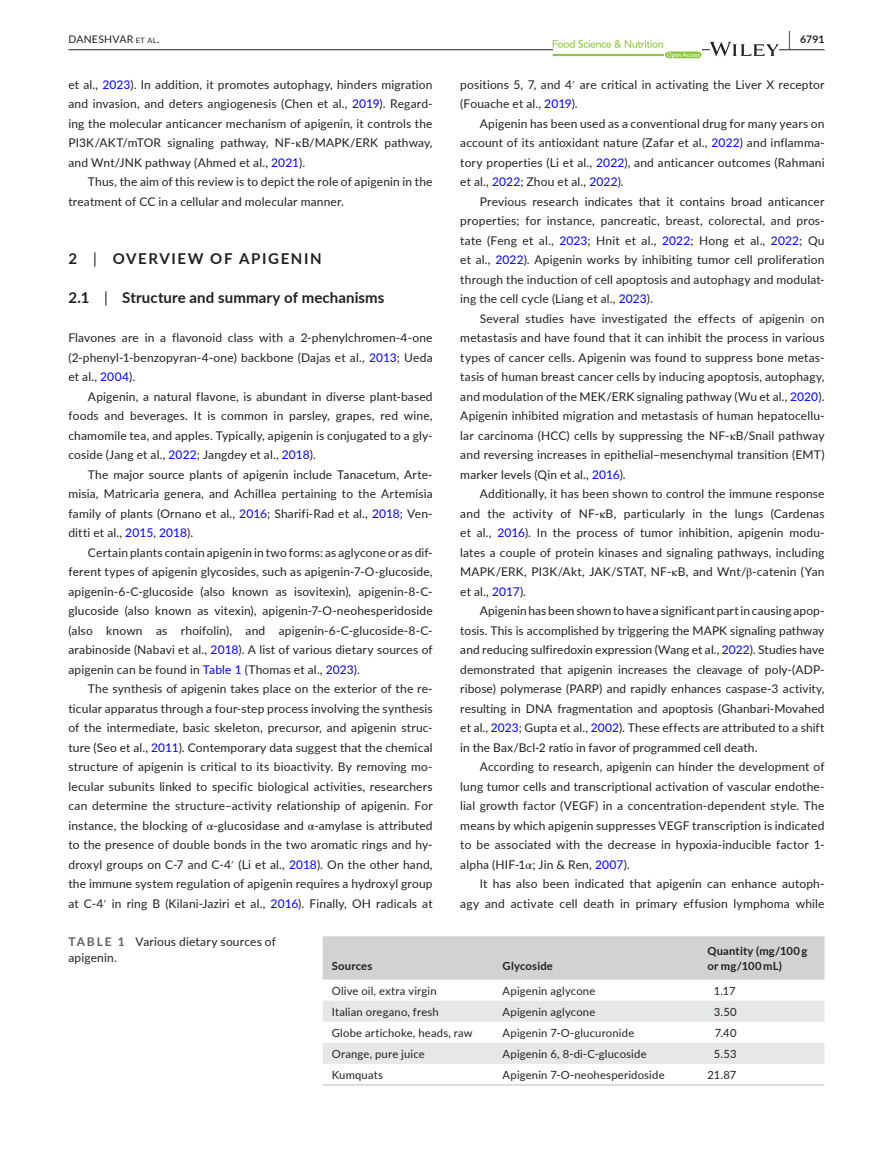
<style>
.page{position:relative;width:893px;height:1174px;background:#fff}
.page>*{position:absolute;margin:0;border:0;box-sizing:border-box;transform-origin:0 0}
.t1{font:700 15px "Lato";letter-spacing:.01em;color:#231f20}
.t2{font:700 15px "Lato";letter-spacing:.11em;color:#231f20}
.t3{font:12px/19.5px "Lato";letter-spacing:.015em;color:#231f20;text-align:justify}
.t4{font:11.25px "Lato";letter-spacing:.015em;color:#231f20}
.t5{font:700 11.25px/15.8px "Lato";letter-spacing:.02em;color:#231f20}
.t6{font:10.5px "Lato";letter-spacing:.02em;color:#231f20}
.t7{font:700 10.5px "Lato";color:#231f20}
.s1{font-size:7.35px}
.s2{font-size:19.5px}
.s3{color:#00f}
.s4{font-family:"STIX"}
.s5{font-weight:400}
.s6{font-weight:700;color:#636366}
</style>
<div class="page">
<hr style="left:68px;top:49px;width:756px;height:1px;background:#231f20">
<svg style="left:553px;top:40px;width:148px;height:18px"></svg>
<svg style="left:710px;top:42px;width:69px;height:14px"></svg>
<div style="left:323px;top:936px;width:501px;height:43px;background:#d1d2d4"></div>
<svg style="left:323px;top:1001px;width:501px;height:62px"></svg>
<hr style="left:323px;top:1084px;width:171px;height:1px;background:#d1d2d4">
<hr style="left:494px;top:1084px;width:204px;height:1px;background:#d1d2d4">
<hr style="left:698px;top:1084px;width:126px;height:1px;background:#d1d2d4">
<p class="t6" style="left:68px;top:31px;width:92px">DANESHVAR <span class="s1">et al</span>.</p>
<p class="t7" style="left:789px;top:31px;width:37px"><span class="s2">|</span> 6791</p>
<p class="t3" style="left:68px;top:74px;width:366px">et al., <span class="s3">2023</span>). In addition, it promotes autophagy, hinders migration and invasion, and deters angiogenesis (Chen et al., <span class="s3">2019</span>). Regard&shy;ing the molecular anticancer mechanism of apigenin, it controls the PI3K/AKT/mTOR signaling pathway, NF-<span class="s4">κ</span>B/MAPK/ERK pathway, and Wnt/JNK pathway (Ahmed et al., <span class="s3">2021</span>).</p>
<p class="t3" style="left:68px;top:171px;width:366px;text-indent:20px">Thus, the aim of this review is to depict the role of apigenin in the treatment of CC in a cellular and molecular manner.</p>
<p class="t3" style="left:460px;top:74px;width:366px">positions 5, 7, and 4<span class="s4">′</span> are critical in activating the Liver X receptor (Fouache et al., <span class="s3">2019</span>).</p>
<p class="t3" style="left:460px;top:113px;width:366px;text-indent:20px">Apigenin has been used as a conventional drug for many years on account of its antioxidant nature (Zafar et al., <span class="s3">2022</span>) and inflamma&shy;tory properties (Li et al., <span class="s3">2022</span>), and anticancer outcomes (Rahmani et al., <span class="s3">2022</span>; Zhou et al., <span class="s3">2022</span>).</p>
<p class="t3" style="left:460px;top:191px;width:366px;text-indent:20px">Previous research indicates that it contains broad anticancer properties; for instance, pancreatic, breast, colorectal, and pros&shy;tate (Feng et al., <span class="s3">2023</span>; Hnit et al., <span class="s3">2022</span>; Hong et al., <span class="s3">2022</span>; Qu et al., <span class="s3">2022</span>). Apigenin works by inhibiting tumor cell proliferation through the induction of cell apoptosis and autophagy and modulat&shy;ing the cell cycle (Liang et al., <span class="s3">2023</span>).</p>
<p class="t3" style="left:460px;top:308px;width:366px;text-indent:20px">Several studies have investigated the effects of apigenin on metastasis and have found that it can inhibit the process in various types of cancer cells. Apigenin was found to suppress bone metas&shy;tasis of human breast cancer cells by inducing apoptosis, autophagy, and modulation of the MEK/ERK signaling pathway (Wu et al., <span class="s3">2020</span>).<br>Apigenin inhibited migration and metastasis of human hepatocellu&shy;lar carcinoma (HCC) cells by suppressing the NF-<span class="s4">κ</span>B/Snail pathway and reversing increases in epithelial–mesenchymal transition (EMT) marker levels (Qin et al., <span class="s3">2016</span>).</p>
<p class="t3" style="left:460px;top:483px;width:366px;text-indent:20px">Additionally, it has been shown to control the immune response and the activity of NF-<span class="s4">κ</span>B, particularly in the lungs (Cardenas et al., <span class="s3">2016</span>). In the process of tumor inhibition, apigenin modu&shy;lates a couple of protein kinases and signaling pathways, including MAPK/ERK, PI3K/Akt, JAK/STAT, NF-<span class="s4">κ</span>B, and Wnt/<span class="s4">β</span>-catenin (Yan et al., <span class="s3">2017</span>).</p>
<p class="t3" style="left:460px;top:600px;width:366px;text-indent:20px">Apigenin has been shown to have a significant part in causing apop&shy;tosis. This is accomplished by triggering the MAPK signaling pathway and reducing sulfiredoxin expression (Wang et al., <span class="s3">2022</span>). Studies have demonstrated that apigenin increases the cleavage of poly-(ADP&shy;ribose) polymerase (PARP) and rapidly enhances caspase-3 activity, resulting in DNA fragmentation and apoptosis (Ghanbari-Movahed et al., <span class="s3">2023</span>; Gupta et al., <span class="s3">2002</span>). These effects are attributed to a shift in the Bax/Bcl-2 ratio in favor of programmed cell death.</p>
<p class="t3" style="left:460px;top:756px;width:366px;text-indent:20px">According to research, apigenin can hinder the development of lung tumor cells and transcriptional activation of vascular endothe&shy;lial growth factor (VEGF) in a concentration-dependent style. The means by which apigenin suppresses VEGF transcription is indicated to be associated with the decrease in hypoxia-inducible factor 1- alpha (HIF-1<span class="s4">α</span>; Jin &amp; Ren, <span class="s3">2007</span>).</p>
<p class="t3" style="left:460px;top:873px;width:366px;text-align:right">It has also been indicated that apigenin can enhance autoph&shy;agy and activate cell death in primary effusion lymphoma while</p>
<p class="t2" style="left:68px;top:248px;width:255px">2 <span class="s5">|</span> OVERVIEW OF APIGENIN</p>
<p class="t1" style="left:68px;top:287px;width:318px">2.1 <span class="s5">|</span> Structure and summary of mechanisms</p>
<p class="t3" style="left:68px;top:327px;width:366px">Flavones are in a flavonoid class with a 2-phenylchromen-4-one (2-phenyl-1-benzopyran-4-one) backbone (Dajas et al., <span class="s3">2013</span>; Ueda et al., <span class="s3">2004</span>).</p>
<p class="t3" style="left:68px;top:386px;width:366px;text-indent:19px">Apigenin, a natural flavone, is abundant in diverse plant-based foods and beverages. It is common in parsley, grapes, red wine, chamomile tea, and apples. Typically, apigenin is conjugated to a gly&shy;coside (Jang et al., <span class="s3">2022</span>; Jangdey et al., <span class="s3">2018</span>).</p>
<p class="t3" style="left:68px;top:464px;width:366px;text-indent:20px">The major source plants of apigenin include Tanacetum, Arte&shy;misia, Matricaria genera, and Achillea pertaining to the Artemisia family of plants (Ornano et al., <span class="s3">2016</span>; Sharifi-Rad et al., <span class="s3">2018</span>; Ven&shy;ditti et al., <span class="s3">2015</span>, <span class="s3">2018</span>).</p>
<p class="t3" style="left:68px;top:542px;width:366px;text-indent:20px">Certain plants contain apigenin in two forms: as aglycone or as dif&shy;ferent types of apigenin glycosides, such as apigenin-7-O-glucoside, apigenin-6-C-glucoside (also known as isovitexin), apigenin-8-C&shy;glucoside (also known as vitexin), apigenin-7-O-neohesperidoside (also known as rhoifolin), and apigenin-6-C-glucoside-8-C&shy;arabinoside (Nabavi et al., <span class="s3">2018</span>). A list of various dietary sources of apigenin can be found in <span class="s3">Table 1</span> (Thomas et al., <span class="s3">2023</span>).</p>
<p class="t3" style="left:68px;top:678px;width:366px;text-indent:20px">The synthesis of apigenin takes place on the exterior of the re&shy;ticular apparatus through a four-step process involving the synthesis of the intermediate, basic skeleton, precursor, and apigenin struc&shy;ture (Seo et al., <span class="s3">2011</span>). Contemporary data suggest that the chemical structure of apigenin is critical to its bioactivity. By removing mo&shy;lecular subunits linked to specific biological activities, researchers can determine the structure–activity relationship of apigenin. For instance, the blocking of <span class="s4">α</span>-glucosidase and <span class="s4">α</span>-amylase is attributed to the presence of double bonds in the two aromatic rings and hy&shy;droxyl groups on C-7 and C-4<span class="s4">′</span> (Li et al., <span class="s3">2018</span>). On the other hand, the immune system regulation of apigenin requires a hydroxyl group at C-4<span class="s4">′</span> in ring B (Kilani-Jaziri et al., <span class="s3">2016</span>). Finally, OH radicals at</p>
<p class="t3" style="left:68px;top:933px;width:209px;line-height:16.5px"><span class="s6">TABLE 1</span> Various dietary sources of apigenin.</p>
<p class="t5" style="left:332px;top:958px;width:42px">Sources</p>
<p class="t5" style="left:503px;top:958px;width:52px">Glycoside</p>
<p class="t5" style="left:707px;top:942px;width:102px">Quantity (mg/100 g or mg/100 mL)</p>
<p class="t4" style="left:332px;top:982px;width:106px">Olive oil, extra virgin</p>
<p class="t4" style="left:503px;top:982px;width:94px">Apigenin aglycone</p>
<p class="t4" style="left:714px;top:982px;width:23px">1.17</p>
<p class="t4" style="left:332px;top:1003px;width:109px">Italian oregano, fresh</p>
<p class="t4" style="left:503px;top:1003px;width:94px">Apigenin aglycone</p>
<p class="t4" style="left:714px;top:1003px;width:25px">3.50</p>
<p class="t4" style="left:332px;top:1024px;width:143px">Globe artichoke, heads, raw</p>
<p class="t4" style="left:503px;top:1024px;width:133px">Apigenin 7-O-glucuronide</p>
<p class="t4" style="left:715px;top:1024px;width:23px">7.40</p>
<p class="t4" style="left:332px;top:1045px;width:94px">Orange, pure juice</p>
<p class="t4" style="left:503px;top:1045px;width:145px">Apigenin 6, 8-di-C-glucoside</p>
<p class="t4" style="left:714px;top:1045px;width:24px">5.53</p>
<p class="t4" style="left:332px;top:1066px;width:53px">Kumquats</p>
<p class="t4" style="left:503px;top:1066px;width:163px">Apigenin 7-O-neohesperidoside</p>
<p class="t4" style="left:707px;top:1066px;width:31px">21.87</p>
</div>
